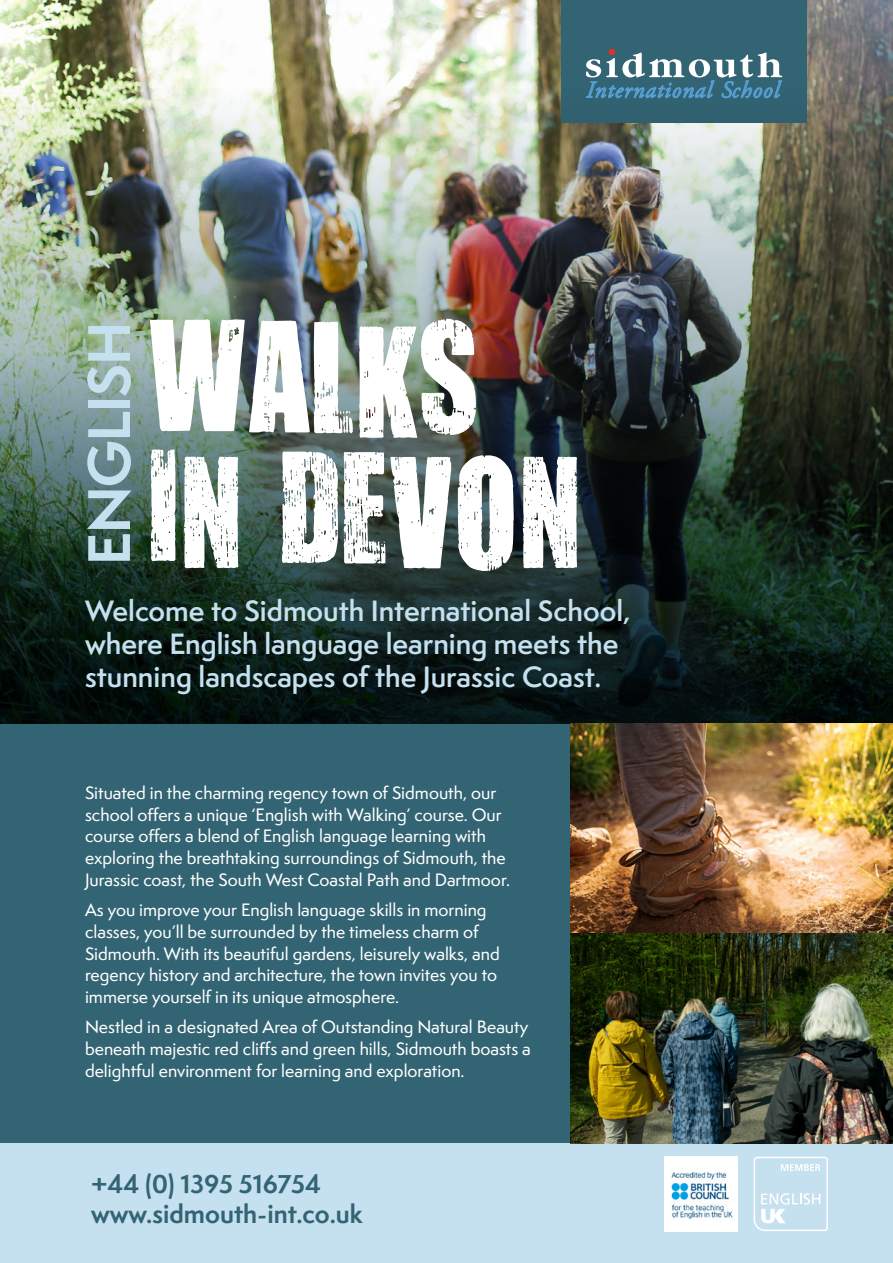
<style>
.page{position:relative;width:893px;height:1263px;background:#fff}
.page>*{position:absolute;margin:0;border:0;box-sizing:border-box;transform-origin:0 0}
.t1{font:129.75px "You Are Loved";color:#fff}
.t2{font:700 55.2px "Semplicita Pro";letter-spacing:-.025em;color:#c5e0ef}
.t3{font:600 27px/33px "Semplicita Pro";color:#c5e0ef}
.t4{font:700 24px/30px "Semplicita Pro";color:#336473}
.t5{font:italic 23.4px "Adobe Garamond Pro";letter-spacing:.04em;color:#57a0d5}
.t6{font:500 16.5px/21.8px "Semplicita Pro";color:#fff}
</style>
<div class="page">
<div style="left:0;top:724px;width:893px;height:420px;background:#336473"></div>
<img style="left:0;top:0;width:893px;height:88px">
<div style="left:561px;top:0;width:246px;height:123px;background:#336473"></div>
<img style="left:0;top:88px;width:893px;height:265px">
<svg style="left:586px;top:49px;width:196px;height:29px"></svg>
<img style="left:0;top:353px;width:893px;height:371px">
<div style="left:0;top:1144px;width:893px;height:119px;background:#c5e0ef"></div>
<img style="left:664px;top:1157px;width:74px;height:74px">
<svg style="left:754px;top:1157px;width:74px;height:74px"></svg>
<img style="left:570px;top:724px;width:323px;height:420px">
<p class="t5" style="left:586px;top:76px;width:195px">International School</p>
<p class="t1" style="left:148px;top:293px;width:332px">WALKS</p>
<p class="t2" style="left:68px;top:565px;width:245px;rotate:-90deg">ENGLISH</p>
<p class="t1" style="left:148px;top:422px;width:436px">IN DEVON</p>
<p class="t3" style="left:85px;top:594px;width:547px">Welcome to Sidmouth International School, where English language learning meets the stunning landscapes of the Jurassic Coast.</p>
<p class="t6" style="left:85px;top:782px;width:427px">Situated in the charming regency town of Sidmouth, our school offers a unique ‘English with Walking’ course. Our course offers a blend of English language learning with exploring the breathtaking surroundings of Sidmouth, the Jurassic coast, the South West Coastal Path and Dartmoor.</p>
<p class="t6" style="left:85px;top:899px;width:416px">As you improve your English language skills in morning classes, you’ll be surrounded by the timeless charm of Sidmouth. With its beautiful gardens, leisurely walks, and regency history and architecture, the town invites you to immerse yourself in its unique atmosphere.</p>
<p class="t6" style="left:85px;top:1016px;width:447px">Nestled in a designated Area of Outstanding Natural Beauty beneath majestic red cliffs and green hills, Sidmouth boasts a delightful environment for learning and exploration.</p>
<p class="t4" style="left:91px;top:1169px;width:273px">+44 (0) 1395 516754 www.sidmouth-int.co.uk</p>
</div>
